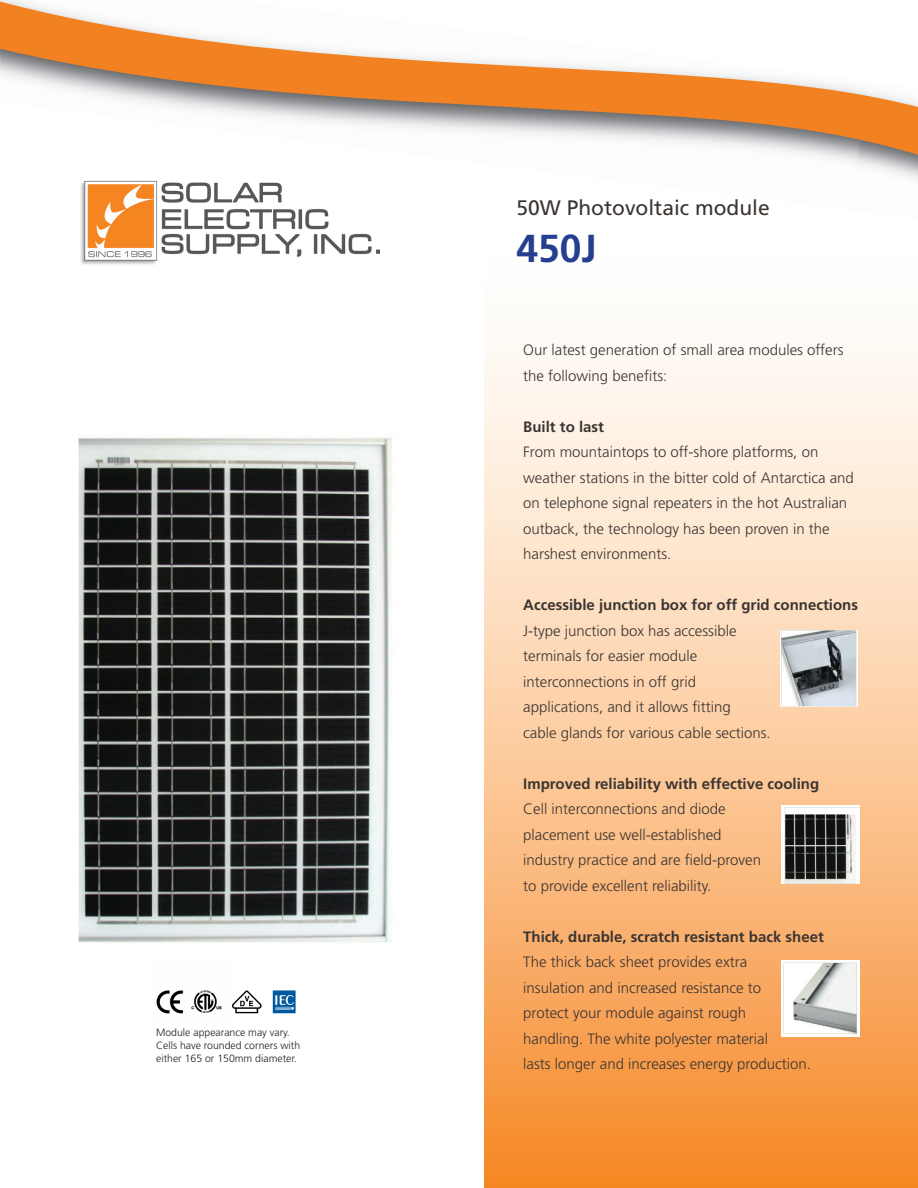
<style>
.page{position:relative;width:918px;height:1188px;background:#fff}
.page>*{position:absolute;margin:0;border:0;box-sizing:border-box;transform-origin:0 0}
.t1{font:700 39px "Frutiger";color:#253f8e}
.t2{font:21px "Frutiger";color:#3b3532}
.t3{font:300 15px/25.5px "Frutiger";color:#3b3532}
.t4{font:700 15px "Frutiger";color:#3b3532}
.t5{font:300 10.5px/12.6px "Frutiger";color:#231f20}
</style>
<div class="page">
<div style="left:484px;top:234px;width:434px;height:954px;background:linear-gradient(to bottom,#fff,#f78e30)"></div>
<svg style="left:0;top:0;width:918px;height:180px"></svg>
<img style="left:780px;top:630px;width:78px;height:77px">
<img style="left:782px;top:806px;width:77px;height:77px">
<img style="left:782px;top:960px;width:77px;height:77px">
<img style="left:156px;top:990px;width:140px;height:24px">
<div style="left:68px;top:167px;width:328px;height:117px;background:#fff"></div>
<img style="left:80px;top:180px;width:299px;height:85px">
<img style="left:78px;top:438px;width:314px;height:505px">
<p class="t5" style="left:156px;top:1026px;width:146px">Module appearance may vary.<br>Cells have rounded corners with either 165 or 150mm diameter.</p>
<p class="t2" style="left:517px;top:196px;width:255px">50W Photovoltaic module</p>
<p class="t1" style="left:517px;top:226px;width:82px">450J</p>
<p class="t3" style="left:523px;top:337px;width:322px">Our latest generation of small area modules offers the following benefits:</p>
<p class="t4" style="left:523px;top:418px;width:82px">Built to last</p>
<p class="t3" style="left:523px;top:439px;width:332px">From mountaintops to off-shore platforms, on weather stations in the bitter cold of Antarctica and on telephone signal repeaters in the hot Australian outback, the technology has been proven in the harshest environments.</p>
<p class="t4" style="left:523px;top:596px;width:336px">Accessible junction box for off grid connections</p>
<p class="t3" style="left:523px;top:618px;width:249px">J-type junction box has accessible terminals for easier module interconnections in off grid applications, and it allows fitting<br>cable glands for various cable sections.</p>
<p class="t4" style="left:523px;top:775px;width:297px">Improved reliability with effective cooling</p>
<p class="t3" style="left:523px;top:796px;width:239px">Cell interconnections and diode placement use well-established industry practice and are field-proven to provide excellent reliability.</p>
<p class="t4" style="left:523px;top:928px;width:302px">Thick, durable, scratch resistant back sheet</p>
<p class="t3" style="left:523px;top:949px;width:289px">The thick back sheet provides extra insulation and increased resistance to<br>protect your module against rough<br>handling. The white polyester material<br>lasts longer and increases energy production.</p>
</div>
